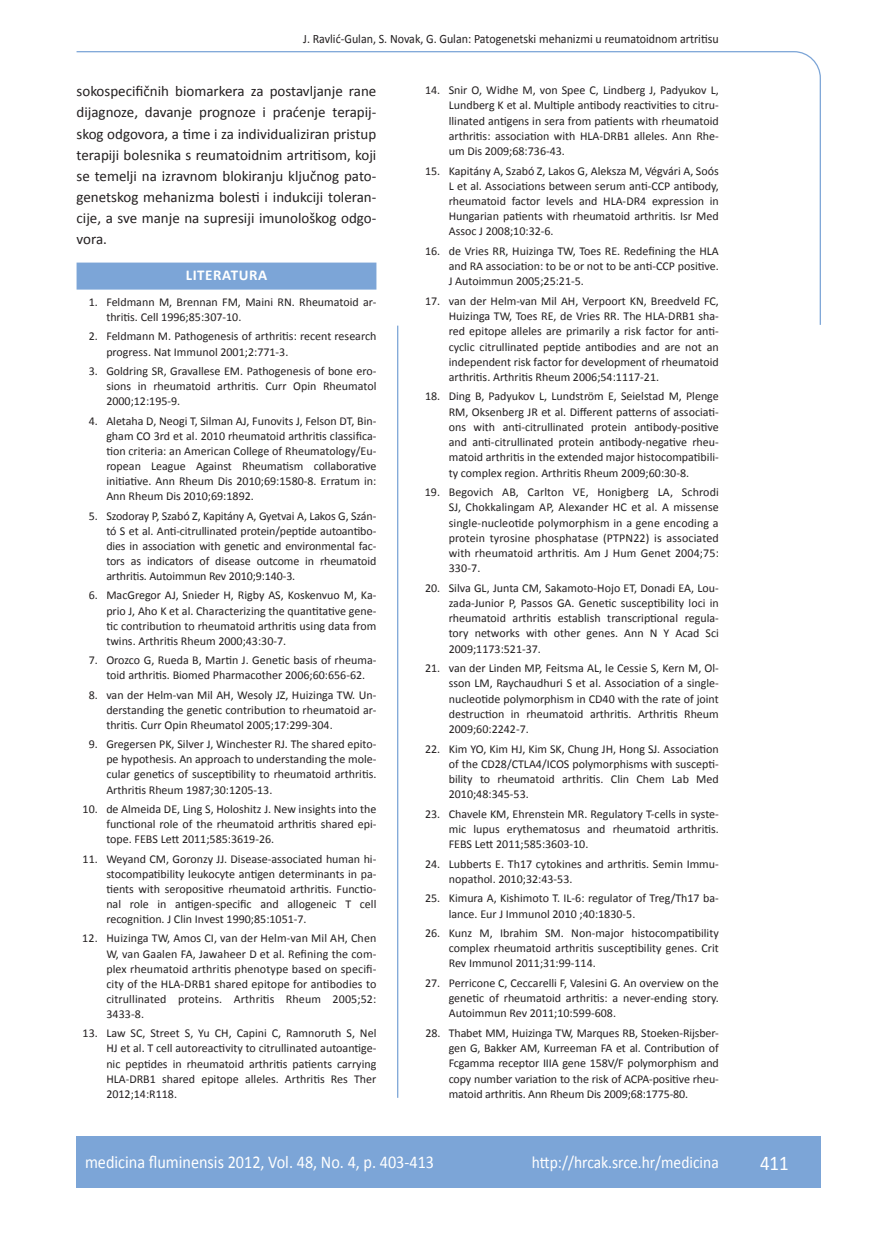
<style>
.page{position:relative;width:872px;height:1234px;background:#fff}
.page>*{position:absolute;margin:0;border:0;box-sizing:border-box;transform-origin:0 0}
.t1{font:21px "Calibri";color:#fff;scale:.9 1}
.t2{font:18px "Calibri";color:#fff;scale:.9 1}
.t3{font:17.25px "Calibri";color:#fff;scale:.9 1}
.osnovni_tekst{font:15px/21.1px "Calibri";color:#231f20;text-align:justify}
.naslov_ruler{font:700 15px "Calibri";letter-spacing:.04em;color:#fff}
.glava{font:12.75px "Calibri";color:#231f20;scale:.94 1}
.literatura{font:12px/15.1px "Calibri";color:#231f20;text-align:justify}
</style>
<div class="page">
<svg style="left:76px;top:51px;width:745px;height:275px"></svg>
<hr style="left:397px;top:325px;width:1px;height:772px;background:#7ca5d7">
<div style="left:77px;top:1135px;width:744px;height:51px;background:#7ca5d7"></div>
<div style="left:77px;top:262px;width:299px;height:27px;background:#7ca5d7"></div>
<p class="glava" style="left:303px;top:30px;width:443px">J. Ravlić-Gulan, S. Novak, G. Gulan: Patogenetski mehanizmi u reumatoidnom artritisu</p>
<p class="osnovni_tekst" style="left:77px;top:80px;width:301px">sokospecifičnih biomarkera za postavljanje rane dijagnoze, davanje prognoze i praćenje terapij&shy;skog odgovora, a time i za individualiziran pristup terapiji bolesnika s reumatoidnim artritisom, koji se temelji na izravnom blokiranju ključnog pato&shy;genetskog mehanizma bolesti i indukciji toleran&shy;cije, a sve manje na supresiji imunološkog odgo&shy;vora.</p>
<p class="naslov_ruler" style="left:186px;top:265px;width:83px">LITERATURA</p>
<p class="literatura" style="left:106px;top:294px;width:271px;text-indent:-18px">1. Feldmann M, Brennan FM, Maini RN. Rheumatoid ar&shy;thritis. Cell 1996;85:307-10.</p>
<p class="literatura" style="left:106px;top:328px;width:271px;text-indent:-18px">2. Feldmann M. Pathogenesis of arthritis: recent research progress. Nat Immunol 2001;2:771-3.</p>
<p class="literatura" style="left:106px;top:363px;width:271px;text-indent:-18px">3. Goldring SR, Gravallese EM. Pathogenesis of bone ero&shy;sions in rheumatoid arthritis. Curr Opin Rheumatol 2000;12:195-9.</p>
<p class="literatura" style="left:106px;top:412px;width:271px;text-indent:-18px">4. Aletaha D, Neogi T, Silman AJ, Funovits J, Felson DT, Bin&shy;gham CO 3rd et al. 2010 rheumatoid arthritis classifica&shy;tion criteria: an American College of Rheumatology/Eu&shy;ropean League Against Rheumatism collaborative initiative. Ann Rheum Dis 2010;69:1580-8. Erratum in:<br>Ann Rheum Dis 2010;69:1892.</p>
<p class="literatura" style="left:106px;top:507px;width:271px;text-indent:-17px">5. Szodoray P, Szabó Z, Kapitány A, Gyetvai A, Lakos G, Szán&shy;tó S et al. Anti-citrullinated protein/peptide autoantibo&shy;dies in association with genetic and environmental fac&shy;tors as indicators of disease outcome in rheumatoid arthritis. Autoimmun Rev 2010;9:140-3.</p>
<p class="literatura" style="left:106px;top:587px;width:271px;text-indent:-18px">6. MacGregor AJ, Snieder H, Rigby AS, Koskenvuo M, Ka&shy;prio J, Aho K et al. Characterizing the quantitative gene&shy;tic contribution to rheumatoid arthritis using data from twins. Arthritis Rheum 2000;43:30-7.</p>
<p class="literatura" style="left:89px;top:651px;width:289px;text-align:center">7. Orozco G, Rueda B, Martin J. Genetic basis of rheuma&shy;toid arthritis. Biomed Pharmacother 2006;60:656-62.</p>
<p class="literatura" style="left:106px;top:686px;width:271px;text-indent:-18px">8. van der Helm-van Mil AH, Wesoly JZ, Huizinga TW. Un&shy;derstanding the genetic contribution to rheumatoid ar&shy;thritis. Curr Opin Rheumatol 2005;17:299-304.</p>
<p class="literatura" style="left:106px;top:736px;width:271px;text-indent:-18px">9. Gregersen PK, Silver J, Winchester RJ. The shared epito&shy;pe hypothesis. An approach to understanding the mole&shy;cular genetics of susceptibility to rheumatoid arthritis.<br>Arthritis Rheum 1987;30:1205-13.</p>
<p class="literatura" style="left:106px;top:800px;width:272px;text-indent:-24px">10. de Almeida DE, Ling S, Holoshitz J. New insights into the functional role of the rheumatoid arthritis shared epi&shy;tope. FEBS Lett 2011;585:3619-26.</p>
<p class="literatura" style="left:106px;top:850px;width:271px;text-indent:-24px">11. Weyand CM, Goronzy JJ. Disease-associated human hi&shy;stocompatibility leukocyte antigen determinants in pa&shy;tients with seropositive rheumatoid arthritis. Functio&shy;nal role in antigen-specific and allogeneic T cell recognition. J Clin Invest 1990;85:1051-7.</p>
<p class="literatura" style="left:106px;top:930px;width:271px;text-indent:-24px">12. Huizinga TW, Amos CI, van der Helm-van Mil AH, Chen W, van Gaalen FA, Jawaheer D et al. Refining the com&shy;plex rheumatoid arthritis phenotype based on specifi&shy;city of the HLA-DRB1 shared epitope for antibodies to citrullinated proteins. Arthritis Rheum 2005;52:<br>3433-8.</p>
<p class="literatura" style="left:106px;top:1024px;width:272px;text-indent:-24px">13. Law SC, Street S, Yu CH, Capini C, Ramnoruth S, Nel HJ et al. T cell autoreactivity to citrullinated autoantige&shy;nic peptides in rheumatoid arthritis patients carrying HLA-DRB1 shared epitope alleles. Arthritis Res Ther 2012;14:R118.</p>
<p class="literatura" style="left:449px;top:82px;width:271px;text-indent:-24px">14. Snir O, Widhe M, von Spee C, Lindberg J, Padyukov L, Lundberg K et al. Multiple antibody reactivities to citru&shy;llinated antigens in sera from patients with rheumatoid arthritis: association with HLA-DRB1 alleles. Ann Rhe&shy;um Dis 2009;68:736-43.</p>
<p class="literatura" style="left:449px;top:162px;width:272px;text-indent:-24px">15. Kapitány A, Szabó Z, Lakos G, Aleksza M, Végvári A, Soós L et al. Associations between serum anti-CCP antibody, rheumatoid factor levels and HLA-DR4 expression in Hungarian patients with rheumatoid arthritis. Isr Med Assoc J 2008;10:32-6.</p>
<p class="literatura" style="left:449px;top:243px;width:271px;text-indent:-24px">16. de Vries RR, Huizinga TW, Toes RE. Redefining the HLA and RA association: to be or not to be anti-CCP positive.<br>J Autoimmun 2005;25:21-5.</p>
<p class="literatura" style="left:449px;top:292px;width:272px;text-indent:-24px">17. van der Helm-van Mil AH, Verpoort KN, Breedveld FC, Huizinga TW, Toes RE, de Vries RR. The HLA-DRB1 sha&shy;red epitope alleles are primarily a risk factor for anti&shy;cyclic citrullinated peptide antibodies and are not an independent risk factor for development of rheumatoid arthritis. Arthritis Rheum 2006;54:1117-21.</p>
<p class="literatura" style="left:449px;top:388px;width:271px;text-indent:-24px">18. Ding B, Padyukov L, Lundström E, Seielstad M, Plenge RM, Oksenberg JR et al. Different patterns of associati&shy;ons with anti-citrullinated protein antibody-positive and anti-citrullinated protein antibody-negative rheu&shy;matoid arthritis in the extended major histocompatibili&shy;ty complex region. Arthritis Rheum 2009;60:30-8.</p>
<p class="literatura" style="left:449px;top:484px;width:272px;text-indent:-24px">19. Begovich AB, Carlton VE, Honigberg LA, Schrodi SJ, Chokkalingam AP, Alexander HC et al. A missense single-nucleotide polymorphism in a gene encoding a protein tyrosine phosphatase (PTPN22) is associated with rheumatoid arthritis. Am J Hum Genet 2004;75:<br>330-7.</p>
<p class="literatura" style="left:449px;top:579px;width:271px;text-indent:-24px">20. Silva GL, Junta CM, Sakamoto-Hojo ET, Donadi EA, Lou&shy;zada-Junior P, Passos GA. Genetic susceptibility loci in rheumatoid arthritis establish transcriptional regula&shy;tory networks with other genes. Ann N Y Acad Sci 2009;1173:521-37.</p>
<p class="literatura" style="left:449px;top:659px;width:271px;text-indent:-24px">21. van der Linden MP, Feitsma AL, le Cessie S, Kern M, Ol&shy;sson LM, Raychaudhuri S et al. Association of a single&shy;nucleotide polymorphism in CD40 with the rate of joint destruction in rheumatoid arthritis. Arthritis Rheum 2009;60:2242-7.</p>
<p class="literatura" style="left:449px;top:740px;width:271px;text-indent:-24px">22. Kim YO, Kim HJ, Kim SK, Chung JH, Hong SJ. Association of the CD28/CTLA4/ICOS polymorphisms with suscepti&shy;bility to rheumatoid arthritis. Clin Chem Lab Med 2010;48:345-53.</p>
<p class="literatura" style="left:449px;top:805px;width:271px;text-indent:-24px">23. Chavele KM, Ehrenstein MR. Regulatory T-cells in syste&shy;mic lupus erythematosus and rheumatoid arthritis.<br>FEBS Lett 2011;585:3603-10.</p>
<p class="literatura" style="left:449px;top:855px;width:271px;text-indent:-24px">24. Lubberts E. Th17 cytokines and arthritis. Semin Immu&shy;nopathol. 2010;32:43-53.</p>
<p class="literatura" style="left:449px;top:890px;width:271px;text-indent:-24px">25. Kimura A, Kishimoto T. IL-6: regulator of Treg/Th17 ba&shy;lance. Eur J Immunol 2010 ;40:1830-5.</p>
<p class="literatura" style="left:449px;top:924px;width:271px;text-indent:-24px">26. Kunz M, Ibrahim SM. Non-major histocompatibility complex rheumatoid arthritis susceptibility genes. Crit Rev Immunol 2011;31:99-114.</p>
<p class="literatura" style="left:449px;top:974px;width:272px;text-indent:-24px">27. Perricone C, Ceccarelli F, Valesini G. An overview on the genetic of rheumatoid arthritis: a never-ending story.<br>Autoimmun Rev 2011;10:599-608.</p>
<p class="literatura" style="left:449px;top:1024px;width:271px;text-indent:-23px">28. Thabet MM, Huizinga TW, Marques RB, Stoeken-Rijsber&shy;gen G, Bakker AM, Kurreeman FA et al. Contribution of Fcgamma receptor IIIA gene 158V/F polymorphism and copy number variation to the risk of ACPA-positive rheu&shy;matoid arthritis. Ann Rheum Dis 2009;68:1775-80.</p>
<p class="t2" style="left:85px;top:1150px;width:389px">medicina fluminensis 2012, Vol. 48, No. 4, p. 403-413</p>
<p class="t3" style="left:532px;top:1151px;width:209px">http://hrcak.srce.hr/medicina</p>
<p class="t1" style="left:760px;top:1149px;width:33px">411</p>
</div>
